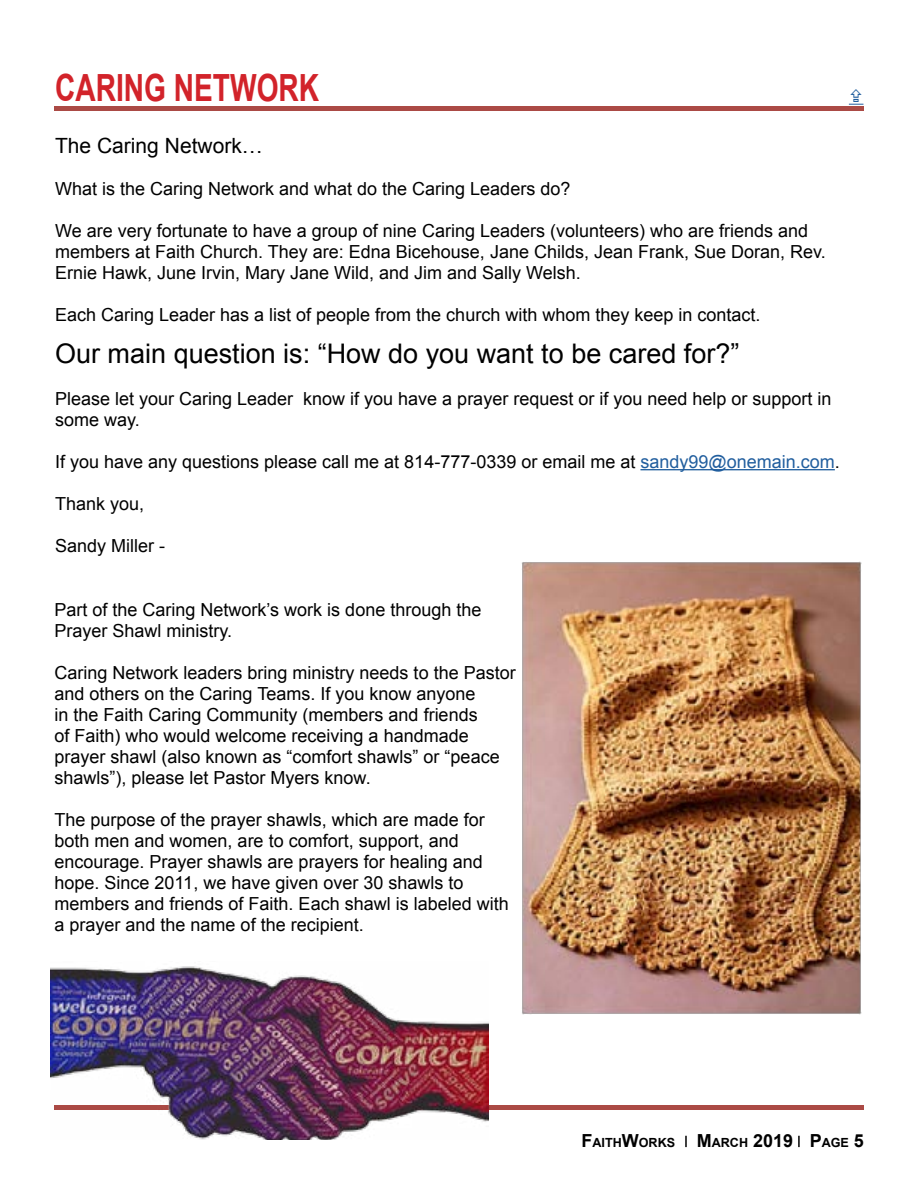
<style>
.page{position:relative;width:918px;height:1188px;background:#fff}
.page>*{position:absolute;margin:0;border:0;box-sizing:border-box;transform-origin:0 0}
.t1{font:700 37.5px "Arial";color:#d2232a;scale:.75 1}
.t2{font:27px "Arial";color:#000}
.t3{font:21px "Arial";color:#000}
.t4{font:18px/21px "Arial";color:#000}
.t5{font:700 12.6px "Arial";color:#000}
.s1{color:#215e9e}
.s2{font-size:18px}
</style>
<div class="page">
<svg style="left:685px;top:1136px;width:2px;height:11px"></svg>
<svg style="left:798px;top:1136px;width:2px;height:11px"></svg>
<div style="left:54px;top:106px;width:810px;height:5px;background:#ab4a45"></div>
<div style="left:54px;top:1105px;width:810px;height:5px;background:#ab4a45"></div>
<hr style="left:640px;top:469px;width:195px;height:1px;background:#215e9e">
<img style="left:522px;top:562px;width:340px;height:453px">
<img style="left:51px;top:966px;width:437px;height:173px">
<svg style="left:849px;top:103px;width:14px;height:2px"></svg>
<h1 class="t1" style="left:55px;top:63px;width:354px">CARING NETWORK</h1>
<p class="t3" style="left:55px;top:132px;width:209px">The Caring Network…</p>
<p class="t4" style="left:55px;top:178px;width:517px">What is the Caring Network and what do the Caring Leaders do?</p>
<p class="t4" style="left:55px;top:220px;width:772px">We are very fortunate to have a group of nine Caring Leaders (volunteers) who are friends and members at Faith Church. They are: Edna Bicehouse, Jane Childs, Jean Frank, Sue Doran, Rev.<br>Ernie Hawk, June Irvin, Mary Jane Wild, and Jim and Sally Welsh.</p>
<p class="t4" style="left:55px;top:304px;width:707px">Each Caring Leader has a list of people from the church with whom they keep in contact.</p>
<h2 class="t2" style="left:55px;top:336px;width:686px">Our main question is: “How do you want to be cared for?”</h2>
<p class="t4" style="left:55px;top:388px;width:778px">Please let your Caring Leader know if you have a prayer request or if you need help or support in some way.</p>
<p class="t4" style="left:55px;top:451px;width:786px">If you have any questions please call me at 814-777-0339 or email me at <span class="s1">sandy99@onemain.com</span>.</p>
<p class="t4" style="left:55px;top:493px;width:91px">Thank you,</p>
<p class="t4" style="left:55px;top:535px;width:112px">Sandy Miller -</p>
<p class="t4" style="left:55px;top:599px;width:428px">Part of the Caring Network’s work is done through the<br>Prayer Shawl ministry.</p>
<p class="t4" style="left:55px;top:662px;width:463px">Caring Network leaders bring ministry needs to the Pastor and others on the Caring Teams. If you know anyone<br>in the Faith Caring Community (members and friends<br>of Faith) who would welcome receiving a handmade prayer shawl (also known as “comfort shawls” or “peace shawls”), please let Pastor Myers know.</p>
<p class="t4" style="left:55px;top:809px;width:456px">The purpose of the prayer shawls, which are made for both men and women, are to comfort, support, and encourage. Prayer shawls are prayers for healing and hope. Since 2011, we have given over 30 shawls to members and friends of Faith. Each shawl is labeled with a prayer and the name of the recipient.</p>
<p class="t5" style="left:581px;top:1134px;width:284px"><span class="s2">F</span>AITH<span class="s2">W</span>ORKS <span class="s2">M</span>ARCH <span class="s2">2019 P</span>AGE <span class="s2">5</span></p>
</div>
